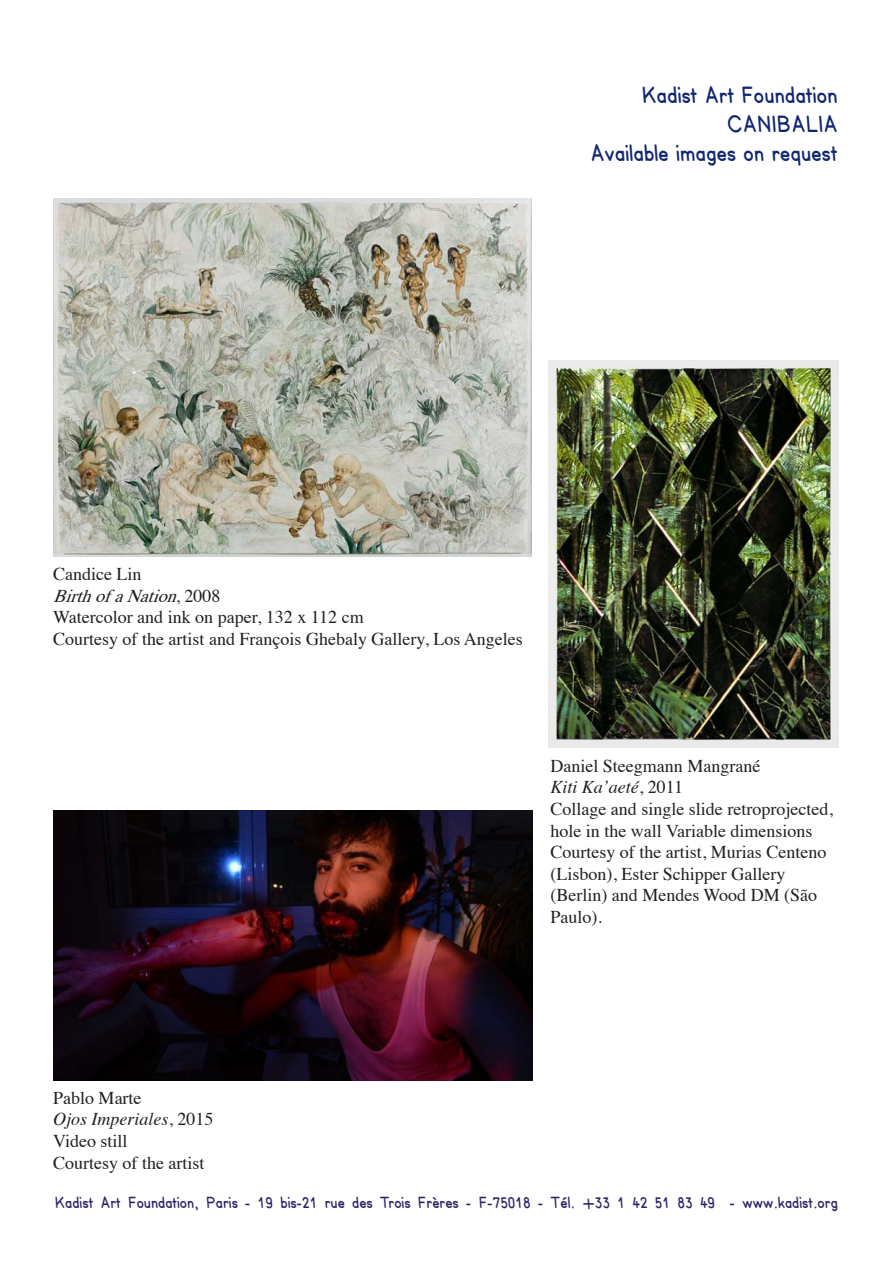
<style>
.page{position:relative;width:893px;height:1263px;background:#fff}
.page>*{position:absolute;margin:0;border:0;box-sizing:border-box;transform-origin:0 0}
.t1{font:24px/28.8px "mtdbt 2 f 4 d";color:#102770;text-align:right}
.t2{font:18px/21.6px "Times";color:#231f20}
.t3{font:italic 18px "Times";color:#231f20}
.t4{font:italic 18px "Times";color:#231f20}
.t5{font:16.5px "mtdbt 2 f 4 d";color:#2c2465}
.s1{font-style:normal}
</style>
<div class="page">
<img style="left:53px;top:198px;width:478px;height:359px">
<img style="left:549px;top:360px;width:289px;height:388px">
<img style="left:53px;top:811px;width:479px;height:269px">
<p class="t1" style="left:642px;top:81px;width:197px">Kadist Art Foundation<br>CANIBALIA</p>
<p class="t1" style="left:591px;top:138px;width:249px">Available images on request</p>
<p class="t2" style="left:53px;top:561px;width:90px">Candice Lin</p>
<p class="t4" style="left:53px;top:579px;width:169px">Birth of a Nation<span class="s1">, 2 0 0 8</span></p>
<p class="t2" style="left:53px;top:605px;width:312px">Watercolor and ink on paper, 132 x 112 cm</p>
<p class="t2" style="left:53px;top:626px;width:471px">Courtesy of the artist and François Ghebaly Gallery, Los Angeles</p>
<p class="t2" style="left:550px;top:753px;width:211px">Daniel Steegmann Mangrané</p>
<p class="t3" style="left:550px;top:772px;width:134px">Kiti Ka’aeté<span class="s1">, 2011</span></p>
<p class="t2" style="left:550px;top:796px;width:284px">Collage and single slide retroprojected, hole in the wall Variable dimensions</p>
<p class="t2" style="left:550px;top:840px;width:277px">Courtesy of the artist, Murias Centeno (Lisbon), Ester Schipper Gallery (Berlin) and Mendes Wood DM (São<br>Paulo).</p>
<p class="t2" style="left:53px;top:1085px;width:90px">Pablo Marte</p>
<p class="t3" style="left:53px;top:1104px;width:162px">Ojos Imperiales<span class="s1">, 2015</span></p>
<p class="t2" style="left:53px;top:1128px;width:76px">Video still</p>
<p class="t2" style="left:53px;top:1150px;width:153px">Courtesy of the artist</p>
<p class="t5" style="left:55px;top:1192px;width:784px">Kadist Art Foundation, Paris - 19 bis-21 rue des Trois Frères - F-75018 - Tél. +33 1 42 51 83 49 - www.kadist.org</p>
</div>
